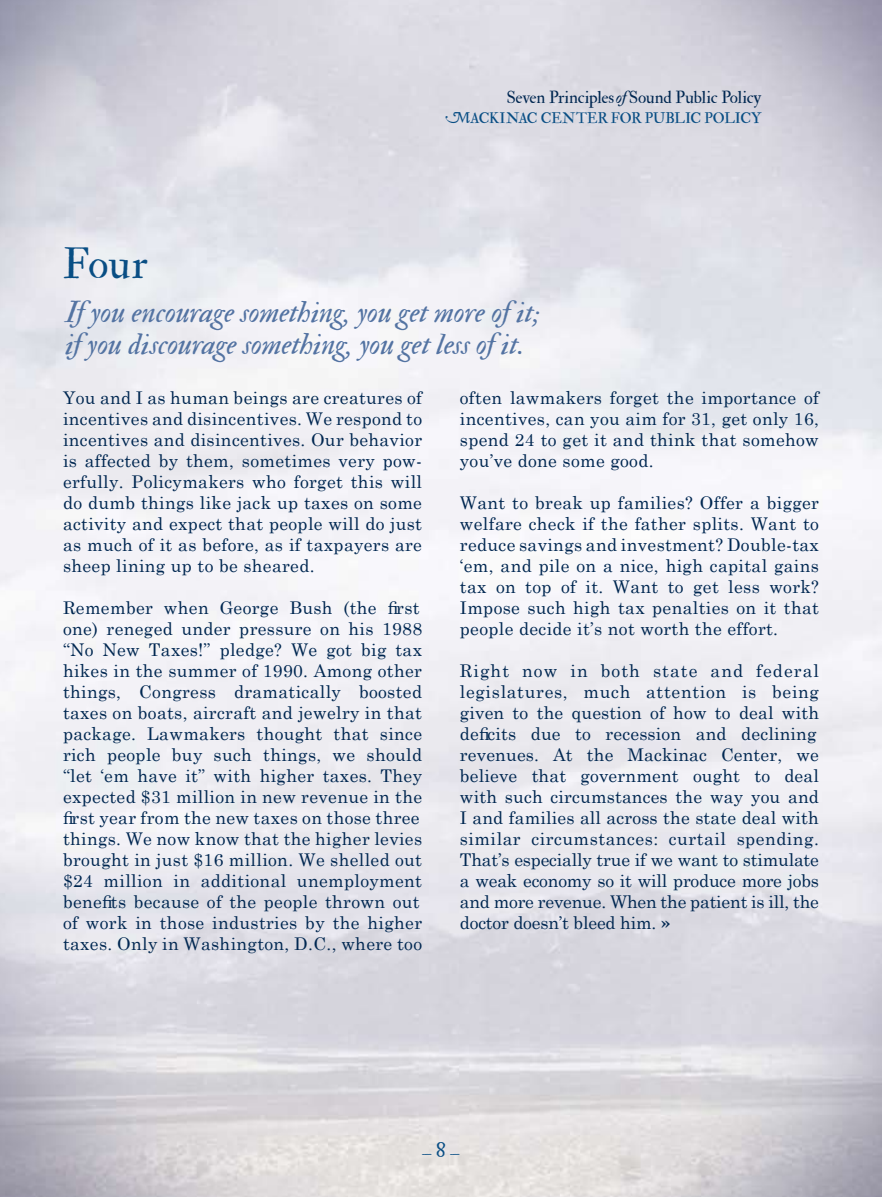
<style>
.page{position:relative;width:882px;height:1197px;background:#fff}
.page>*{position:absolute;margin:0;border:0;box-sizing:border-box;transform-origin:0 0}
.t1{font:35px "IM FELL Double Pica Roman";color:#094e84}
.t2{font:24.5px/31.5px "IM FELL Double Pica Italic";color:#5373a2}
.t3{font:17.5px/21px "Century Schoolbook";letter-spacing:.02em;color:#002751;text-align:justify}
.t4{font:15.75px "IM FELL Double Pica Roman";color:#094e84}
.t5{font:14px "IM FELL Double Pica Roman";letter-spacing:-.01em;color:#002751}
.t6{font:12.25px "IM FELL Double Pica Roman";letter-spacing:.005em;color:#094e84}
.s1{font-family:"IM FELL Double Pica Italic"}
.s2{font-family:"IM FELL Double Pica Italic";font-style:italic}
.s3{font-family:"IM FELL Double Pica Roman"}
.s4{font-size:17.5px}
</style>
<div class="page">
<p class="t5" style="left:507px;top:88px;width:256px">Seven Principles<span class="s1">of</span>Sound Public Policy</p>
<p class="t6" style="left:446px;top:110px;width:317px"><span class="s2">$</span>ACKINAC CENTER FOR PUBLIC POLICY</p>
<h1 class="t1" style="left:63px;top:240px;width:86px">Four</h1>
<h2 class="t2" style="left:63px;top:298px;width:477px">Ifyou encourage something, you get more ofit; ifyou discourage something, you get less ofit.</h2>
<p class="t3" style="left:63px;top:386px;width:361px">You and I as human beings are creatures of incentives and disincentives. We respond to incentives and disincentives. Our behavior is affected by them, sometimes very pow&shy;erfully. Policymakers who forget this will do dumb things like jack up taxes on some activity and expect that people will do just as much of it as before, as if taxpayers are sheep lining up to be sheared.</p>
<p class="t3" style="left:63px;top:596px;width:361px;text-align:left">Remember when George Bush (the first one) reneged under pressure on his 1988 “No New Taxes!” pledge? We got big tax hikes in the summer of 1990. Among other things, Congress dramatically boosted taxes on boats, aircraft and jewelry in that package. Lawmakers thought that since rich people buy such things, we should “let ‘em have it” with higher taxes. They expected $31 million in new revenue in the first year from the new taxes on those three things. We now know that the higher levies brought in just $16 million. We shelled out $24 million in additional unemployment benefits because of the people thrown out of work in those industries by the higher taxes. Only in Washington, D.C., where too</p>
<p class="t3" style="left:460px;top:386px;width:361px">often lawmakers forget the importance of incentives, can you aim for 31, get only 16, spend 24 to get it and think that somehow you’ve done some good.</p>
<p class="t3" style="left:460px;top:491px;width:361px">Want to break up families? Offer a bigger welfare check if the father splits. Want to reduce savings and investment? Double-tax ‘em, and pile on a nice, high capital gains tax on top of it. Want to get less work?<br>Impose such high tax penalties on it that people decide it’s not worth the effort.</p>
<p class="t3" style="left:460px;top:659px;width:361px;text-align:left">Right now in both state and federal legislatures, much attention is being given to the question of how to deal with deficits due to recession and declining revenues. At the Mackinac Center, we believe that government ought to deal with such circumstances the way you and I and families all across the state deal with similar circumstances: curtail spending.<br>That’s especially true if we want to stimulate a weak economy so it will produce more jobs and more revenue. When the patient is ill, the doctor doesn’t bleed him. <span class="s3">»</span></p>
<p class="t4" style="left:422px;top:1142px;width:39px">–<span class="s4">8</span>–</p>
</div>
